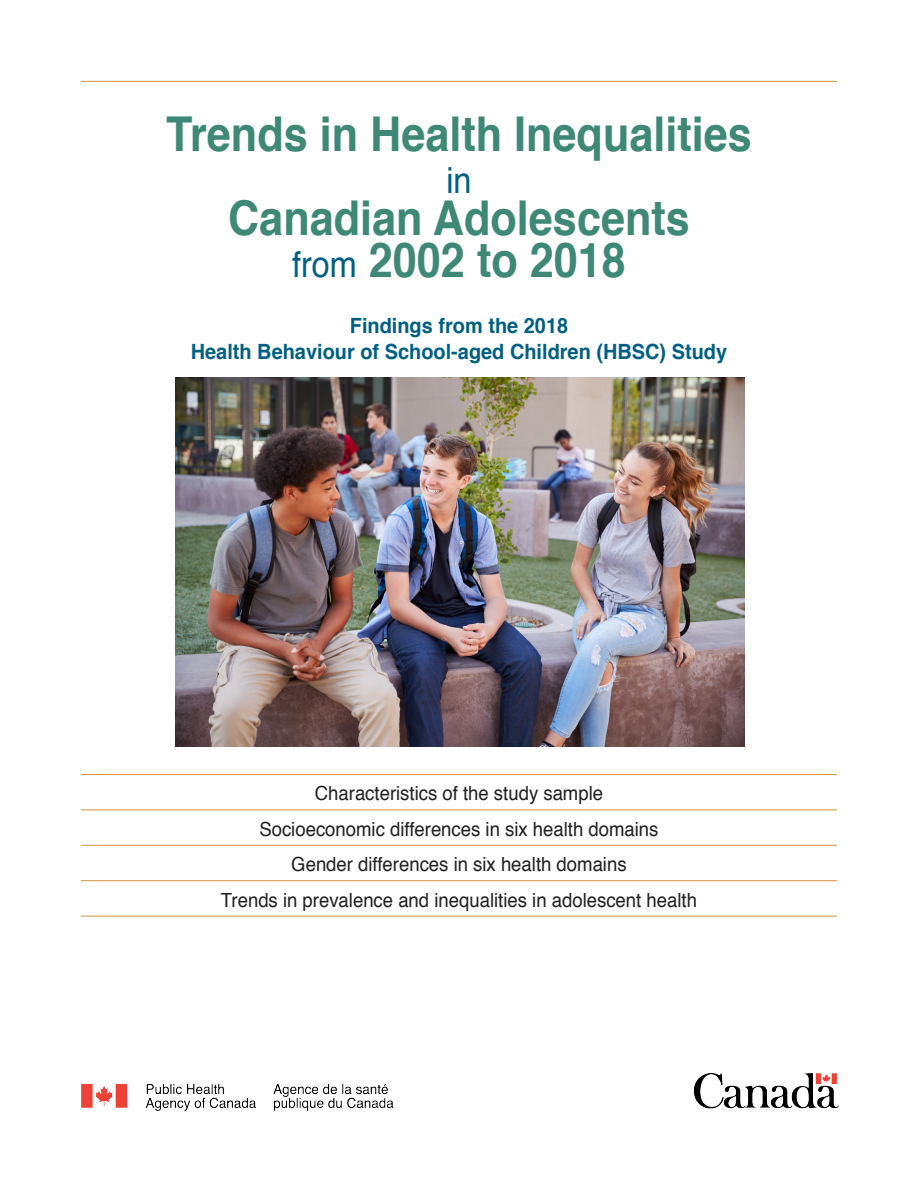
<style>
.page{position:relative;width:918px;height:1188px;background:#fff}
.page>*{position:absolute;margin:0;border:0;box-sizing:border-box;transform-origin:0 0}
.Title-1{font:700 48px/42px "Helvetica";color:#3e8975;text-align:center;scale:.9 1}
.Title-1-2{font:36px "Helvetica";color:#016082;scale:.9 1}
.t1{font:700 21px/25.5px "Helvetica";color:#016082;text-align:center;scale:.95 1}
.t2{font:19.5px "Helvetica";color:#231f20;scale:.95 1}
.s1{font-weight:400;font-size:36px;color:#016082}
</style>
<div class="page">
<img style="left:176px;top:377px;width:569px;height:369px">
<hr style="left:81px;top:774px;width:756px;height:1px;background:#d8913f">
<hr style="left:81px;top:809px;width:756px;height:1px;background:#d8913f">
<hr style="left:81px;top:845px;width:756px;height:1px;background:#d8913f">
<hr style="left:81px;top:880px;width:756px;height:1px;background:#d8913f">
<hr style="left:81px;top:916px;width:756px;height:1px;background:#d8913f">
<img style="left:81px;top:1073px;width:757px;height:37px">
<hr style="left:81px;top:81px;width:756px;height:1px;background:#d8913f">
<p class="Title-1" style="left:166px;top:114px;width:652px">Trends in Health Inequalities</p>
<p class="Title-1-2" style="left:446px;top:153px;width:30px">in</p>
<p class="Title-1" style="left:228px;top:198px;width:515px">Canadian Adolescents <span class="s1">from</span> 2002 to 2018</p>
<p class="t1" style="left:191px;top:313px;width:566px">Findings from the 2018<br>Health Behaviour of School-aged Children (HBSC) Study</p>
<p class="t2" style="left:315px;top:778px;width:305px">Characteristics of the study sample</p>
<p class="t2" style="left:259px;top:814px;width:422px">Socioeconomic differences in six health domains</p>
<p class="t2" style="left:291px;top:849px;width:354px">Gender differences in six health domains</p>
<p class="t2" style="left:221px;top:885px;width:503px">Trends in prevalence and inequalities in adolescent health</p>
</div>
